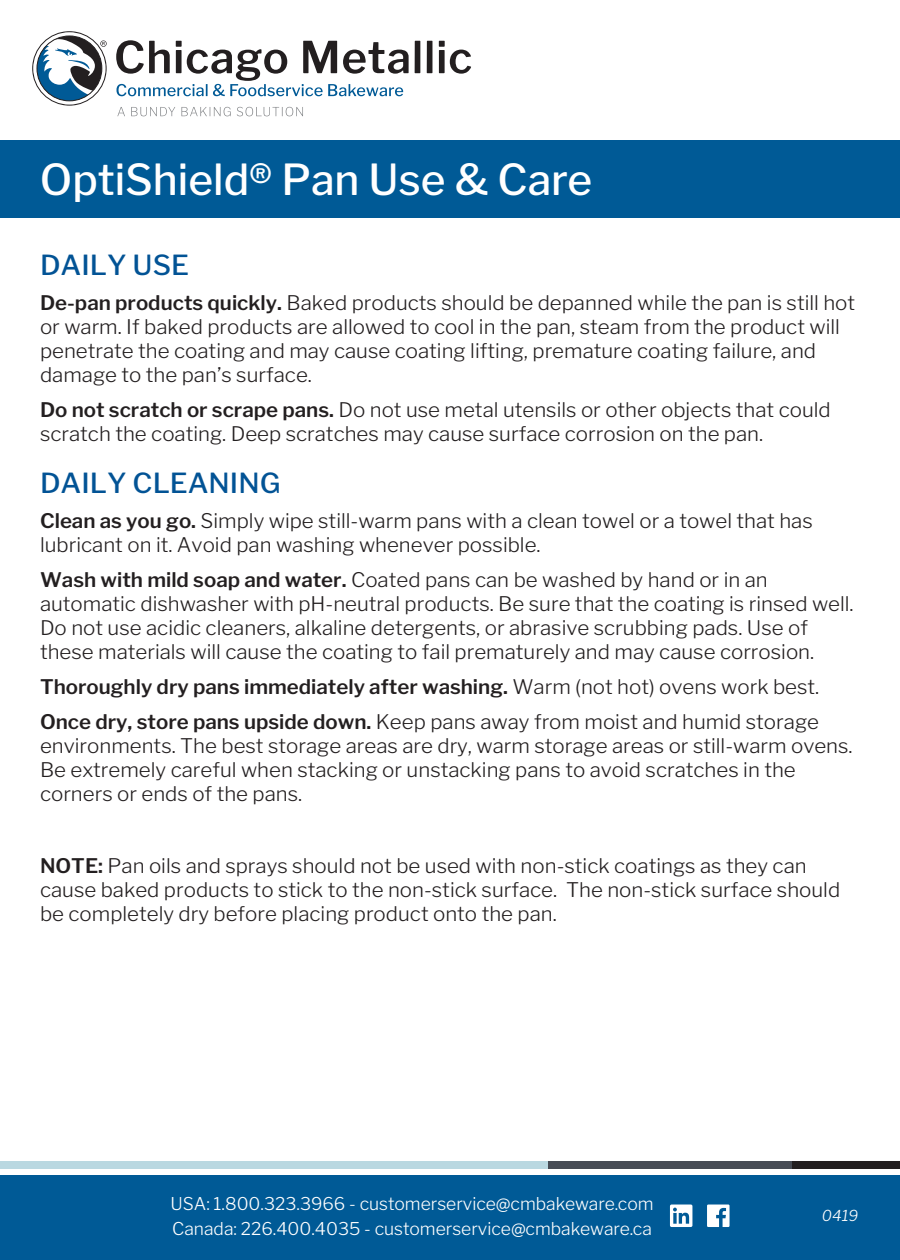
<style>
.page{position:relative;width:900px;height:1260px;background:#fff}
.page>*{position:absolute;margin:0;border:0;box-sizing:border-box;transform-origin:0 0}
.t1{font:500 42.5px "Libre Franklin";color:#fff}
.t2{font:500 27.5px "Libre Franklin";color:#025395}
.t3{font:300 20px/24px "Libre Franklin";color:#231f20}
.t4{font:600 20px/35px "Libre Franklin";color:#231f20}
.t5{font:300 17.5px/25px "Libre Franklin";color:#fff}
.t6{font:italic 300 15px "Libre Franklin";color:#fff}
.s1{font-weight:600}
.s2{font-weight:300}
</style>
<div class="page">
<div style="left:0;top:140px;width:900px;height:77px;background:#005a96"></div>
<div style="left:0;top:1162px;width:548px;height:7px;background:#bad8e1"></div>
<div style="left:792px;top:1162px;width:108px;height:7px;background:#231f20"></div>
<div style="left:548px;top:1162px;width:244px;height:7px;background:#474c55"></div>
<div style="left:0;top:1175px;width:900px;height:85px;background:#005a96"></div>
<svg style="left:415px;top:41px;width:5px;height:32px"></svg>
<svg style="left:427px;top:41px;width:5px;height:32px"></svg>
<svg style="left:439px;top:41px;width:32px;height:33px"></svg>
<svg style="left:117px;top:107px;width:8px;height:9px"></svg>
<svg style="left:131px;top:107px;width:44px;height:9px"></svg>
<svg style="left:181px;top:107px;width:50px;height:9px"></svg>
<svg style="left:237px;top:107px;width:66px;height:9px"></svg>
<svg style="left:32px;top:31px;width:75px;height:75px"></svg>
<svg style="left:116px;top:40px;width:293px;height:56px"></svg>
<svg style="left:707px;top:1205px;width:23px;height:22px"></svg>
<svg style="left:670px;top:1205px;width:22px;height:22px"></svg>
<h1 class="t1" style="left:40px;top:154px;width:554px">OptiShield® Pan Use &amp; Care</h1>
<h2 class="t2" style="left:40px;top:248px;width:150px">DAILY USE</h2>
<p class="t3" style="left:40px;top:290px;width:817px"><span class="s1">De-pan products quickly.</span> Baked products should be depanned while the pan is still hot or warm. If baked products are allowed to cool in the pan, steam from the product will penetrate the coating and may cause coating lifting, premature coating failure, and damage to the pan’s surface.</p>
<p class="t3" style="left:40px;top:397px;width:792px"><span class="s1">Do not scratch or scrape pans.</span> Do not use metal utensils or other objects that could scratch the coating. Deep scratches may cause surface corrosion on the pan.</p>
<h2 class="t2" style="left:40px;top:466px;width:242px">DAILY CLEANING</h2>
<p class="t3" style="left:40px;top:509px;width:774px"><span class="s1">Clean as you go.</span> Simply wipe still-warm pans with a clean towel or a towel that has lubricant on it. Avoid pan washing whenever possible.</p>
<p class="t3" style="left:40px;top:568px;width:815px"><span class="s1">Wash with mild soap and water.</span> Coated pans can be washed by hand or in an automatic dishwasher with pH-neutral products. Be sure that the coating is rinsed well.<br>Do not use acidic cleaners, alkaline detergents, or abrasive scrubbing pads. Use of these materials will cause the coating to fail prematurely and may cause corrosion.</p>
<p class="t4" style="left:40px;top:669px;width:781px">Thoroughly dry pans immediately after washing. <span class="s2">Warm (not hot) ovens work best.<br></span>Once dry, store pans upside down. <span class="s2">Keep pans away from moist and humid storage</span></p>
<p class="t3" style="left:40px;top:734px;width:814px">environments. The best storage areas are dry, warm storage areas or still-warm ovens.<br>Be extremely careful when stacking or unstacking pans to avoid scratches in the corners or ends of the pans.</p>
<p class="t3" style="left:40px;top:854px;width:802px"><span class="s1">NOTE:</span> Pan oils and sprays should not be used with non-stick coatings as they can cause baked products to stick to the non-stick surface. The non-stick surface should be completely dry before placing product onto the pan.</p>
<p class="t5" style="left:170px;top:1191px;width:485px">USA: 1.800.323.3966 - customerservice@cmbakeware.com<br>Canada: 226.400.4035 - customerservice@cmbakeware.ca</p>
<p class="t6" style="left:822px;top:1206px;width:38px">0419</p>
</div>
